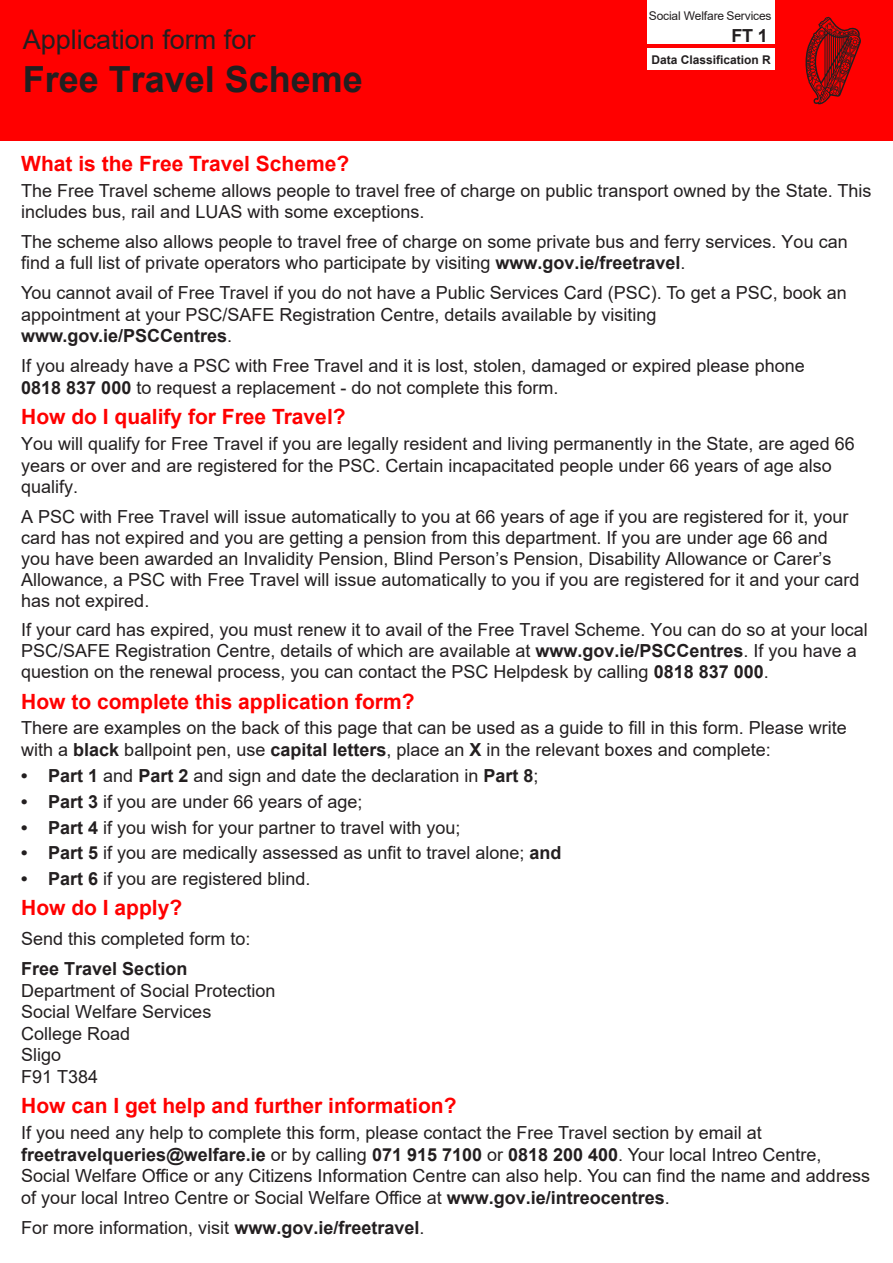
<style>
.page{position:relative;width:893px;height:1263px;background:#fff}
.page>*{position:absolute;margin:0;border:0;box-sizing:border-box;transform-origin:0 0}
.t1{font:700 36px "Arial";color:#231f20}
.t2{font:27px "Arial";color:#231f20}
.t3{font:700 21px "Arial";color:#f00}
.t4{font:18px/21.6px "Arial";color:#231f20}
.t5{font:700 18px "Arial";color:#231f20}
.t6{font:12px "Arial";letter-spacing:-.015em;color:#231f20}
.t7{font:700 12px "Arial";color:#231f20}
.s1{font-weight:700}
</style>
<div class="page">
<div style="left:0;top:0;width:893px;height:121px;background:#f00"></div>
<div style="left:133px;top:119px;width:760px;height:22px;background:#f00"></div>
<div style="left:0;top:119px;width:145px;height:22px;background:#f00"></div>
<div style="left:647px;top:0;width:128px;height:44px;background:#fff"></div>
<div style="left:647px;top:48px;width:128px;height:21px;background:#fff"></div>
<svg style="left:805px;top:17px;width:56px;height:87px"></svg>
<h2 class="t2" style="left:23px;top:29px;width:234px">Application form for</h2>
<h1 class="t1" style="left:23px;top:66px;width:342px">Free Travel Scheme</h1>
<p class="t6" style="left:649px;top:11px;width:124px">Social Welfare Services</p>
<p class="t5" style="left:731px;top:28px;width:38px">FT 1</p>
<p class="t7" style="left:651px;top:55px;width:121px">Data Classification R</p>
<p class="t3" style="left:21px;top:156px;width:329px">What is the Free Travel Scheme?</p>
<p class="t4" style="left:21px;top:181px;width:852px">The Free Travel scheme allows people to travel free of charge on public transport owned by the State. This includes bus, rail and LUAS with some exceptions.</p>
<p class="t4" style="left:21px;top:233px;width:828px;line-height:21px">The scheme also allows people to travel free of charge on some private bus and ferry services. You can find a full list of private operators who participate by visiting <span class="s1">www.gov.ie/freetravel</span>.</p>
<p class="t4" style="left:21px;top:283px;width:827px">You cannot avail of Free Travel if you do not have a Public Services Card (PSC). To get a PSC, book an appointment at your PSC/SAFE Registration Centre, details available by visiting <span class="s1">www.gov.ie/PSCCentres</span>.</p>
<p class="t4" style="left:21px;top:357px;width:785px">If you already have a PSC with Free Travel and it is lost, stolen, damaged or expired please phone<br><span class="s1">0818 837 000</span> to request a replacement - do not complete this form.</p>
<p class="t3" style="left:21px;top:409px;width:326px">How do I qualify for Free Travel?</p>
<p class="t4" style="left:21px;top:435px;width:835px">You will qualify for Free Travel if you are legally resident and living permanently in the State, are aged 66 years or over and are registered for the PSC. Certain incapacitated people under 66 years of age also qualify.</p>
<p class="t4" style="left:21px;top:508px;width:840px;line-height:21px">A PSC with Free Travel will issue automatically to you at 66 years of age if you are registered for it, your card has not expired and you are getting a pension from this department. If you are under age 66 and you have been awarded an Invalidity Pension, Blind Person’s Pension, Disability Allowance or Carer’s Allowance, a PSC with Free Travel will issue automatically to you if you are registered for it and your card has not expired.</p>
<p class="t4" style="left:21px;top:621px;width:848px;line-height:21px">If your card has expired, you must renew it to avail of the Free Travel Scheme. You can do so at your local<br>PSC/SAFE Registration Centre, details of which are available at <span class="s1">www.gov.ie/PSCCentres</span>. If you have a question on the renewal process, you can contact the PSC Helpdesk by calling <span class="s1">0818 837 000</span>.</p>
<p class="t3" style="left:21px;top:693px;width:395px">How to complete this application form?</p>
<p class="t4" style="left:21px;top:719px;width:827px">There are examples on the back of this page that can be used as a guide to fill in this form. Please write with a <span class="s1">black</span> ballpoint pen, use <span class="s1">capital letters</span>, place an <span class="s1">X</span> in the relevant boxes and complete:</p>
<p class="t4" style="left:21px;top:766px;width:519px"><span class="s1">• Part 1</span> and <span class="s1">Part 2</span> and sign and date the declaration in <span class="s1">Part 8</span>;</p>
<p class="t4" style="left:21px;top:792px;width:343px"><span class="s1">• Part 3</span> if you are under 66 years of age;</p>
<p class="t4" style="left:21px;top:818px;width:441px"><span class="s1">• Part 4</span> if you wish for your partner to travel with you;</p>
<p class="t4" style="left:21px;top:844px;width:542px"><span class="s1">• Part 5</span> if you are medically assessed as unfit to travel alone; <span class="s1">and</span></p>
<p class="t4" style="left:21px;top:870px;width:291px"><span class="s1">• Part 6</span> if you are registered blind.</p>
<p class="t3" style="left:21px;top:900px;width:163px">How do I apply?</p>
<p class="t4" style="left:21px;top:929px;width:231px">Send this completed form to:</p>
<p class="t5" style="left:21px;top:962px;width:168px">Free Travel Section</p>
<p class="t4" style="left:21px;top:981px;width:256px">Department of Social Protection<br>Social Welfare Services<br>College Road<br>Sligo<br>F91 T384</p>
<p class="t3" style="left:21px;top:1098px;width:437px">How can I get help and further information?</p>
<p class="t4" style="left:21px;top:1123px;width:850px">If you need any help to complete this form, please contact the Free Travel section by email at <span class="s1">freetravelqueries@welfare.ie</span> or by calling <span class="s1">071 915 7100</span> or <span class="s1">0818 200 400</span>. Your local Intreo Centre, Social Welfare Office or any Citizens Information Centre can also help. You can find the name and address of your local Intreo Centre or Social Welfare Office at <span class="s1">www.gov.ie/intreocentres</span>.</p>
<p class="t4" style="left:21px;top:1218px;width:405px">For more information, visit <span class="s1">www.gov.ie/freetravel</span>.</p>
</div>
